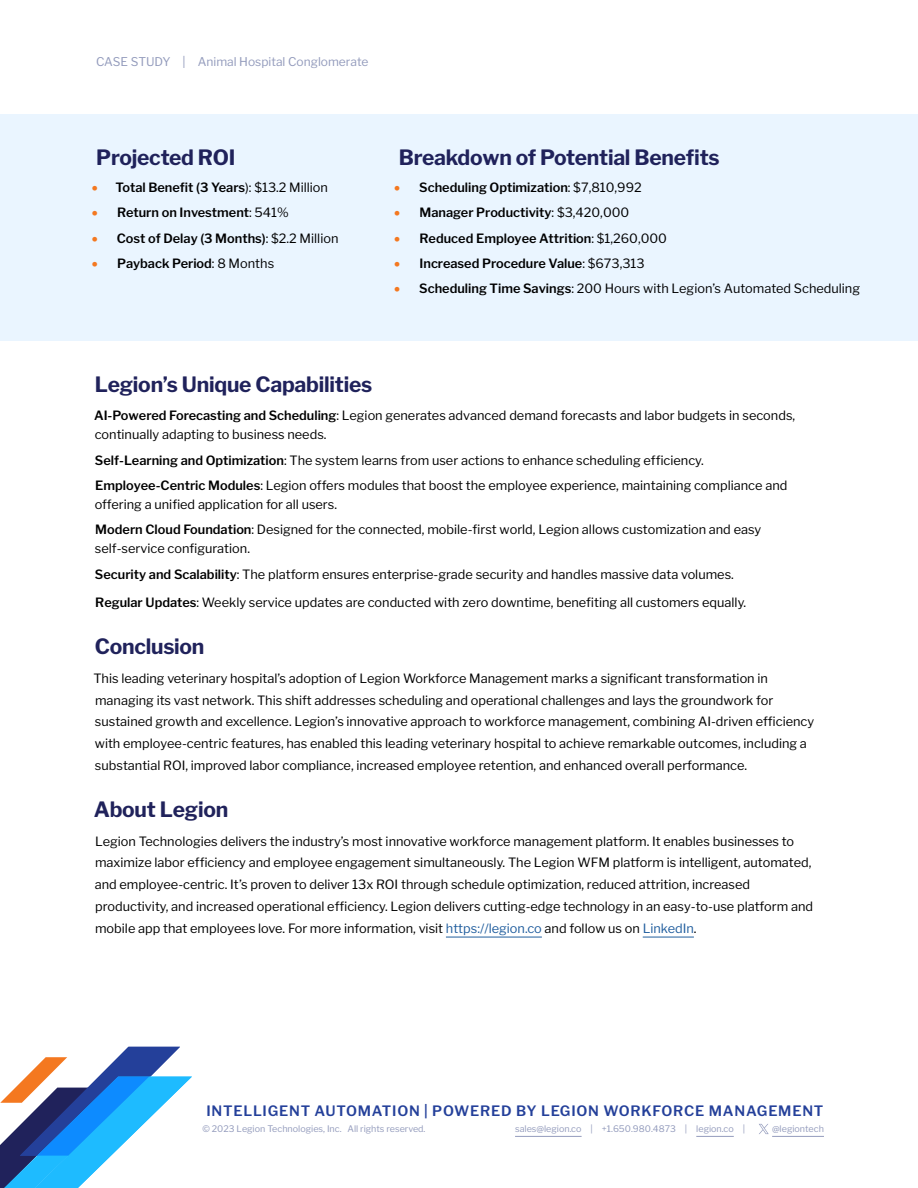
<style>
.page{position:relative;width:918px;height:1188px;background:#fff}
.page>*{position:absolute;margin:0;border:0;box-sizing:border-box;transform-origin:0 0}
.t1{font:700 21px "Libre Franklin";letter-spacing:-.01em;color:#20225b}
.t2{font:600 14.25px "Libre Franklin";letter-spacing:.055em;color:#24409a}
.t3{font:12.75px/21.8px "Libre Franklin";color:#000}
.t4{font:600 12.75px "Libre Franklin";color:#000}
.t5{font:12px "Libre Franklin";color:#939bbc}
.t6{font:9px "Libre Franklin";color:#939bbc}
.s1{font-weight:700;font-size:18px;color:#f47820}
.s2{font-weight:400}
.s3{font-weight:600}
.s4{color:#215e9e}
</style>
<div class="page">
<hr style="left:515px;top:1136px;width:67px;height:1px;background:#939bbc">
<hr style="left:696px;top:1136px;width:38px;height:1px;background:#939bbc">
<hr style="left:772px;top:1136px;width:52px;height:1px;background:#939bbc">
<svg style="left:0;top:1047px;width:192px;height:141px"></svg>
<svg style="left:759px;top:1124px;width:10px;height:10px"></svg>
<hr style="left:446px;top:937px;width:96px;height:1px;background:#215e9e">
<hr style="left:643px;top:937px;width:51px;height:1px;background:#215e9e">
<div style="left:0;top:114px;width:918px;height:227px;background:#e7f4ff"></div>
<p class="t5" style="left:96px;top:54px;width:274px">CASE STUDY | Animal Hospital Conglomerate</p>
<h1 class="t1" style="left:96px;top:147px;width:141px">Projected ROI</h1>
<p class="t4" style="left:92px;top:180px;width:238px"><span class="s1">•</span> Total Benefit (3 Years<span class="s2">): $13.2 Million</span></p>
<p class="t4" style="left:92px;top:206px;width:199px"><span class="s1">•</span> Return on Investment<span class="s2">: 541%</span></p>
<p class="t4" style="left:92px;top:230px;width:248px"><span class="s1">•</span> Cost of Delay (3 Months)<span class="s2">: $2.2 Million</span></p>
<p class="t4" style="left:92px;top:257px;width:184px"><span class="s1">•</span> Payback Period<span class="s2">: 8 Months</span></p>
<h1 class="t1" style="left:399px;top:145px;width:322px">Breakdown of Potential Benefits</h1>
<p class="t4" style="left:394px;top:181px;width:249px"><span class="s1">•</span> Scheduling Optimization<span class="s2">: $7,810,992</span></p>
<p class="t4" style="left:394px;top:206px;width:236px"><span class="s1">•</span> Manager Productivity<span class="s2">: $3,420,000</span></p>
<p class="t4" style="left:394px;top:232px;width:274px"><span class="s1">•</span> Reduced Employee Attrition<span class="s2">: $1,260,000</span></p>
<p class="t4" style="left:394px;top:257px;width:252px"><span class="s1">•</span> Increased Procedure Value<span class="s2">: $673,313</span></p>
<p class="t3" style="left:394px;top:278px;width:467px"><span class="s1">•</span> <span class="s3">Scheduling Time Savings</span>: 200 Hours with Legion’s Automated Scheduling</p>
<h1 class="t1" style="left:95px;top:374px;width:279px">Legion’s Unique Capabilities</h1>
<p class="t3" style="left:94px;top:407px;width:703px;line-height:18.8px"><span class="s3">AI-Powered Forecasting and Scheduling</span>: Legion generates advanced demand forecasts and labor budgets in seconds, continually adapting to business needs.</p>
<p class="t3" style="left:95px;top:447px;width:694px;line-height:25.5px"><span class="s3">Self-Learning and Optimization</span>: The system learns from user actions to enhance scheduling efficiency.<br><span class="s3">Employee-Centric Modules</span>: Legion offers modules that boost the employee experience, maintaining compliance and</p>
<p class="t3" style="left:95px;top:491px;width:668px;line-height:25.5px">offering a unified application for all users.<br><span class="s3">Modern Cloud Foundation</span>: Designed for the connected, mobile-first world, Legion allows customization and easy</p>
<p class="t3" style="left:95px;top:536px;width:640px;line-height:25.5px">self-service configuration.<br><span class="s3">Security and Scalability</span>: The platform ensures enterprise-grade security and handles massive data volumes.</p>
<p class="t3" style="left:95px;top:592px;width:652px"><span class="s3">Regular Updates</span>: Weekly service updates are conducted with zero downtime, benefiting all customers equally.</p>
<h1 class="t1" style="left:95px;top:637px;width:111px">Conclusion</h1>
<p class="t3" style="left:93px;top:667px;width:722px">This leading veterinary hospital’s adoption of Legion Workforce Management marks a significant transformation in managing its vast network. This shift addresses scheduling and operational challenges and lays the groundwork for sustained growth and excellence. Legion’s innovative approach to workforce management, combining AI-driven efficiency with employee-centric features, has enabled this leading veterinary hospital to achieve remarkable outcomes, including a substantial ROI, improved labor compliance, increased employee retention, and enhanced overall performance.</p>
<h1 class="t1" style="left:94px;top:799px;width:136px">About Legion</h1>
<p class="t3" style="left:95px;top:830px;width:720px">Legion Technologies delivers the industry’s most innovative workforce management platform. It enables businesses to maximize labor efficiency and employee engagement simultaneously. The Legion WFM platform is intelligent, automated, and employee-centric. It’s proven to deliver 13x ROI through schedule optimization, reduced attrition, increased productivity, and increased operational efficiency. Legion delivers cutting-edge technology in an easy-to-use platform and mobile app that employees love. For more information, visit <span class="s4">https://legion.co</span> and follow us on <span class="s4">LinkedIn</span>.</p>
<p class="t2" style="left:207px;top:1104px;width:618px">INTELLIGENT AUTOMATION | POWERED BY LEGION WORKFORCE MANAGEMENT</p>
<p class="t6" style="left:202px;top:1124px;width:225px">© 2023 Legion Technologies, Inc. All rights reserved.</p>
<p class="t6" style="left:515px;top:1124px;width:232px">sales@legion.co | +1.650.980.4873 | legion.co |</p>
<p class="t6" style="left:772px;top:1124px;width:53px">@legiontech</p>
</div>
